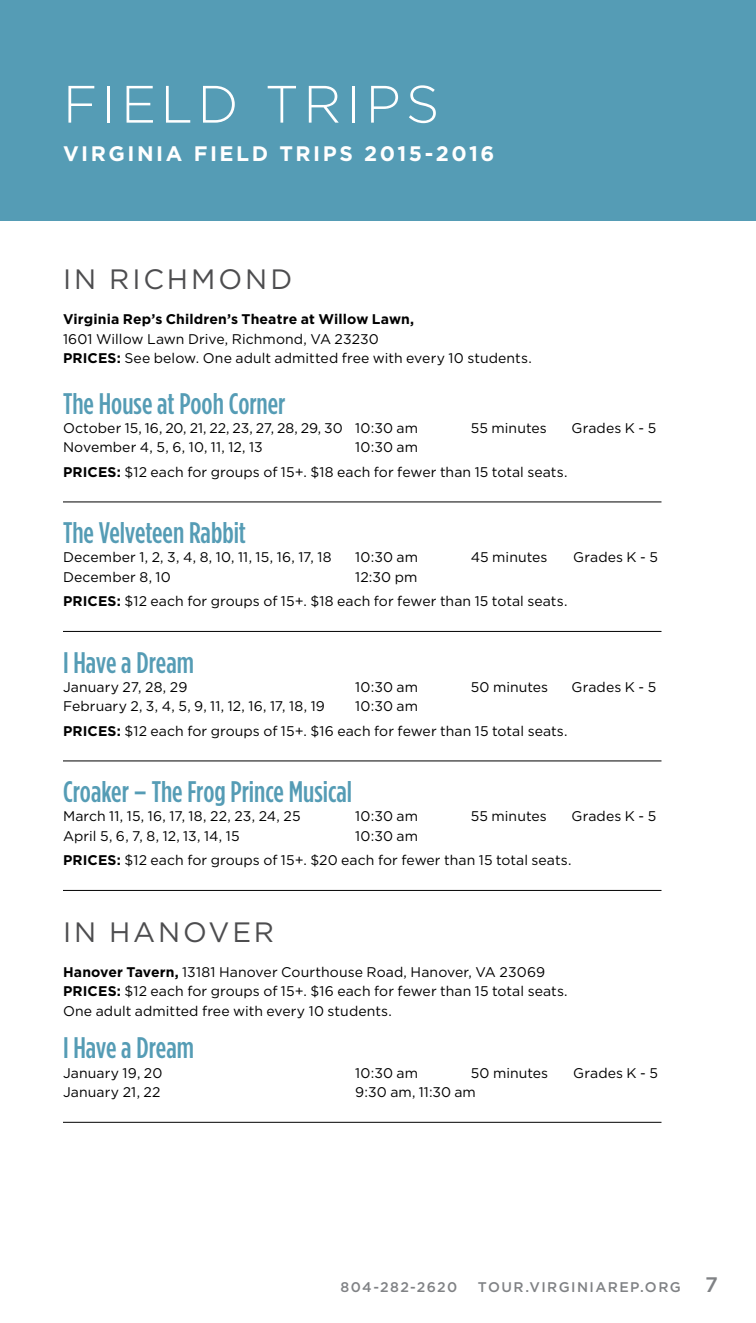
<style>
.page{position:relative;width:756px;height:1323px;background:#fff}
.page>*{position:absolute;margin:0;border:0;box-sizing:border-box;transform-origin:0 0}
.t1{font:300 52.5px "Gotham";letter-spacing:.09em;color:#fff}
.t2{font:500 29.75px "Gotham Condensed";color:#559cb5}
.t3{font:28px "Gotham";letter-spacing:.1em;color:#4d4d4f}
.t4{font:700 21px "Gotham";letter-spacing:.12em;color:#fff}
.t5{font:14px/24.5px "Gotham";letter-spacing:.005em;color:#000}
.t6{font:700 14px "Gotham";letter-spacing:.01em;color:#000}
.t7{font:500 14px "Gotham";letter-spacing:.105em;color:#808285}
.s1{font-weight:700}
.s2{font-size:21px}
</style>
<div class="page">
<div style="left:0;top:0;width:756px;height:220px;background:#559cb5"></div>
<hr style="left:63px;top:502px;width:599px;height:1px;background:#000">
<hr style="left:63px;top:631px;width:599px;height:1px;background:#000">
<hr style="left:63px;top:761px;width:599px;height:1px;background:#000">
<hr style="left:63px;top:890px;width:599px;height:1px;background:#000">
<hr style="left:63px;top:1122px;width:599px;height:1px;background:#000">
<h1 class="t1" style="left:63px;top:75px;width:378px">FIELD TRIPS</h1>
<h3 class="t4" style="left:63px;top:142px;width:433px">VIRGINIA FIELD TRIPS 2015-2016</h3>
<h3 class="t3" style="left:63px;top:264px;width:231px">IN RICHMOND</h3>
<p class="t6" style="left:63px;top:311px;width:353px">Virginia Rep’s Children’s Theatre at Willow Lawn,</p>
<p class="t5" style="left:63px;top:329px;width:470px;line-height:19.2px">1601 Willow Lawn Drive, Richmond, VA 23230<br><span class="s1">PRICES:</span> See below. One adult admitted free with every 10 students.</p>
<h2 class="t2" style="left:63px;top:387px;width:224px">The House at Pooh Corner</h2>
<p class="t5" style="left:63px;top:415px;width:357px">October 15, 16, 20, 21, 22, 23, 27, 28, 29, 30 10:30 am</p>
<p class="t5" style="left:471px;top:415px;width:78px">55 minutes</p>
<p class="t5" style="left:571px;top:415px;width:86px">Grades K - 5</p>
<p class="t5" style="left:63px;top:435px;width:201px">November 4, 5, 6, 10, 11, 12, 13</p>
<p class="t5" style="left:63px;top:435px;width:506px;text-indent:292px">10:30 am<br><span class="s1">PRICES:</span> $12 each for groups of 15+. $18 each for fewer than 15 total seats.</p>
<h2 class="t2" style="left:63px;top:516px;width:184px">The Velveteen Rabbit</h2>
<p class="t5" style="left:63px;top:545px;width:270px">December 1, 2, 3, 4, 8, 10, 11, 15, 16, 17, 18</p>
<p class="t5" style="left:355px;top:545px;width:64px">10:30 am</p>
<p class="t5" style="left:471px;top:545px;width:78px">45 minutes</p>
<p class="t5" style="left:573px;top:545px;width:86px">Grades K - 5</p>
<p class="t5" style="left:63px;top:564px;width:109px">December 8, 10</p>
<p class="t5" style="left:63px;top:564px;width:506px;text-indent:292px">12:30 pm<br><span class="s1">PRICES:</span> $12 each for groups of 15+. $18 each for fewer than 15 total seats.</p>
<h2 class="t2" style="left:63px;top:646px;width:133px">I Have a Dream</h2>
<p class="t5" style="left:63px;top:674px;width:126px">January 27, 28, 29</p>
<p class="t5" style="left:355px;top:674px;width:64px">10:30 am</p>
<p class="t5" style="left:471px;top:674px;width:79px">50 minutes</p>
<p class="t5" style="left:571px;top:674px;width:86px">Grades K - 5</p>
<p class="t5" style="left:63px;top:694px;width:264px">February 2, 3, 4, 5, 9, 11, 12, 16, 17, 18, 19</p>
<p class="t5" style="left:63px;top:694px;width:506px;text-indent:292px">10:30 am<br><span class="s1">PRICES:</span> $12 each for groups of 15+. $16 each for fewer than 15 total seats.</p>
<h2 class="t2" style="left:63px;top:775px;width:291px">Croaker – The Frog Prince Musical</h2>
<p class="t5" style="left:63px;top:804px;width:239px">March 11, 15, 16, 17, 18, 22, 23, 24, 25</p>
<p class="t5" style="left:355px;top:804px;width:64px">10:30 am</p>
<p class="t5" style="left:471px;top:804px;width:78px">55 minutes</p>
<p class="t5" style="left:571px;top:804px;width:86px">Grades K - 5</p>
<p class="t5" style="left:63px;top:823px;width:178px">April 5, 6, 7, 8, 12, 13, 14, 15</p>
<p class="t5" style="left:63px;top:823px;width:510px;text-indent:292px">10:30 am<br><span class="s1">PRICES:</span> $12 each for groups of 15+. $20 each for fewer than 15 total seats.</p>
<h3 class="t3" style="left:63px;top:917px;width:212px">IN HANOVER</h3>
<p class="t5" style="left:63px;top:962px;width:506px;line-height:19.2px"><span class="s1">Hanover Tavern,</span> 13181 Hanover Courthouse Road, Hanover, VA 23069<br><span class="s1">PRICES:</span> $12 each for groups of 15+. $16 each for fewer than 15 total seats.<br>One adult admitted free with every 10 students.</p>
<h2 class="t2" style="left:63px;top:1032px;width:133px">I Have a Dream</h2>
<p class="t5" style="left:63px;top:1060px;width:101px">January 19, 20</p>
<p class="t5" style="left:355px;top:1060px;width:64px">10:30 am</p>
<p class="t5" style="left:471px;top:1060px;width:79px">50 minutes</p>
<p class="t5" style="left:573px;top:1060px;width:86px">Grades K - 5</p>
<p class="t5" style="left:63px;top:1079px;width:99px">January 21, 22</p>
<p class="t5" style="left:355px;top:1079px;width:122px">9:30 am, 11:30 am</p>
<p class="t7" style="left:340px;top:1279px;width:379px">804-282-2620 TOUR.VIRGINIAREP.ORG <span class="s2">7</span></p>
</div>
